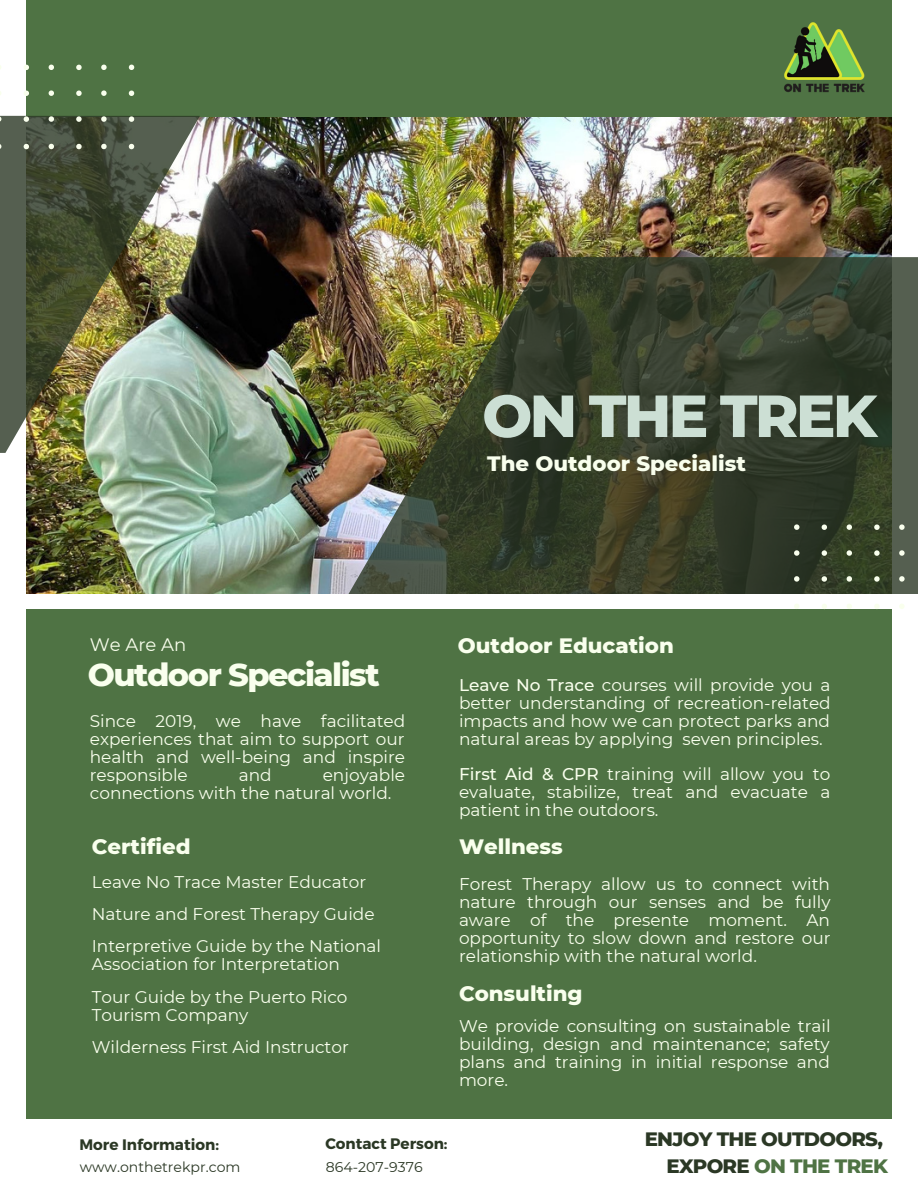
<style>
.page{position:relative;width:918px;height:1188px;background:#fff}
.page>*{position:absolute;margin:0;border:0;box-sizing:border-box;transform-origin:0 0}
.t1{font:800 59.25px "Montserrat";letter-spacing:-.05em;color:#ccdfd4}
.t2{font:800 32.1px "Montserrat";letter-spacing:-.05em;color:#f9ffed}
.t3{font:800 21.3px "Montserrat";color:#f9ffed}
.t4{font:800 19.8px/27px "Montserrat";letter-spacing:-.035em;color:#2b3825;text-align:right}
.t5{font:18px "Montserrat";color:#f9ffed}
.t6{font:16.95px/18px "Montserrat";color:#f9ffed;text-align:justify}
.t7{font:700 15.15px "Montserrat";color:#2b3825}
.t8{font:14.1px "Montserrat";color:#2b3825}
.s1{font-weight:500}
.s2{color:#4f7344}
</style>
<div class="page">
<img style="left:26px;top:116px;width:865px;height:478px">
<div style="left:26px;top:609px;width:865px;height:510px;background:#4f7344"></div>
<div style="left:26px;top:0;width:865px;height:116px;background:#4f7344"></div>
<img style="left:349px;top:257px;width:194px;height:337px">
<svg style="left:543px;top:257px;width:375px;height:337px;background:#363e2b"></svg>
<img style="left:6px;top:116px;width:194px;height:337px">
<div style="left:0;top:116px;width:6px;height:337px;background:#555f50"></div>
<svg style="left:0;top:65px;width:134px;height:84px"></svg>
<svg style="left:794px;top:524px;width:124px;height:85px"></svg>
<img style="left:784px;top:22px;width:81px;height:71px">
<h1 class="t1" style="left:482px;top:380px;width:397px">ON THE TREK</h1>
<p class="t3" style="left:487px;top:450px;width:260px">The Outdoor Specialist</p>
<p class="t5" style="left:90px;top:633px;width:98px">We Are An</p>
<h2 class="t2" style="left:88px;top:655px;width:293px">Outdoor Specialist</h2>
<p class="t6" style="left:90px;top:712px;width:317px">Since 2019, we have facilitated experiences that aim to support our health and well-being and inspire responsible</p>
<p class="t6" style="left:90px;top:766px;width:317px;text-indent:233px">enjoyable connections with the natural world.</p>
<p class="t6" style="left:239px;top:766px;width:34px">and</p>
<p class="t3" style="left:92px;top:834px;width:100px">Certified</p>
<p class="t6" style="left:92px;top:866px;width:291px;line-height:32.2px;text-align:left">Leave No Trace Master Educator<br>Nature and Forest Therapy Guide<br>Interpretive Guide by the National</p>
<p class="t6" style="left:92px;top:955px;width:250px">Association for Interpretation</p>
<p class="t6" style="left:92px;top:988px;width:257px">Tour Guide by the Puerto Rico<br>Tourism Company</p>
<p class="t6" style="left:92px;top:1038px;width:259px">Wilderness First Aid Instructor</p>
<p class="t3" style="left:458px;top:633px;width:218px">Outdoor Education</p>
<p class="t6" style="left:459px;top:676px;width:373px"><span class="s1">Leave No Trace</span> courses will provide you a better understanding of recreation-related impacts and how we can protect parks and natural areas by applying seven principles.</p>
<p class="t6" style="left:459px;top:765px;width:373px"><span class="s1">First Aid &amp; CPR</span> training will allow you to evaluate, stabilize, treat and evacuate a patient in the outdoors.</p>
<p class="t3" style="left:459px;top:834px;width:105px">Wellness</p>
<p class="t6" style="left:459px;top:875px;width:373px">Forest Therapy allow us to connect with nature through our senses and be fully aware of the presente moment. An opportunity to slow down and restore our relationship with the natural world.</p>
<p class="t3" style="left:459px;top:981px;width:125px">Consulting</p>
<p class="t6" style="left:459px;top:1017px;width:373px">We provide consulting on sustainable trail building, design and maintenance; safety plans and training in initial response and more.</p>
<p class="t7" style="left:79px;top:1135px;width:141px">More Information:</p>
<p class="t7" style="left:325px;top:1133px;width:124px">Contact Person:</p>
<p class="t8" style="left:80px;top:1158px;width:162px">www.onthetrekpr.com</p>
<p class="t8" style="left:326px;top:1158px;width:98px">864-207-9376</p>
<p class="t4" style="left:645px;top:1126px;width:245px">ENJOY THE OUTDOORS,<br>EXPORE <span class="s2">ON THE TREK</span></p>
</div>
